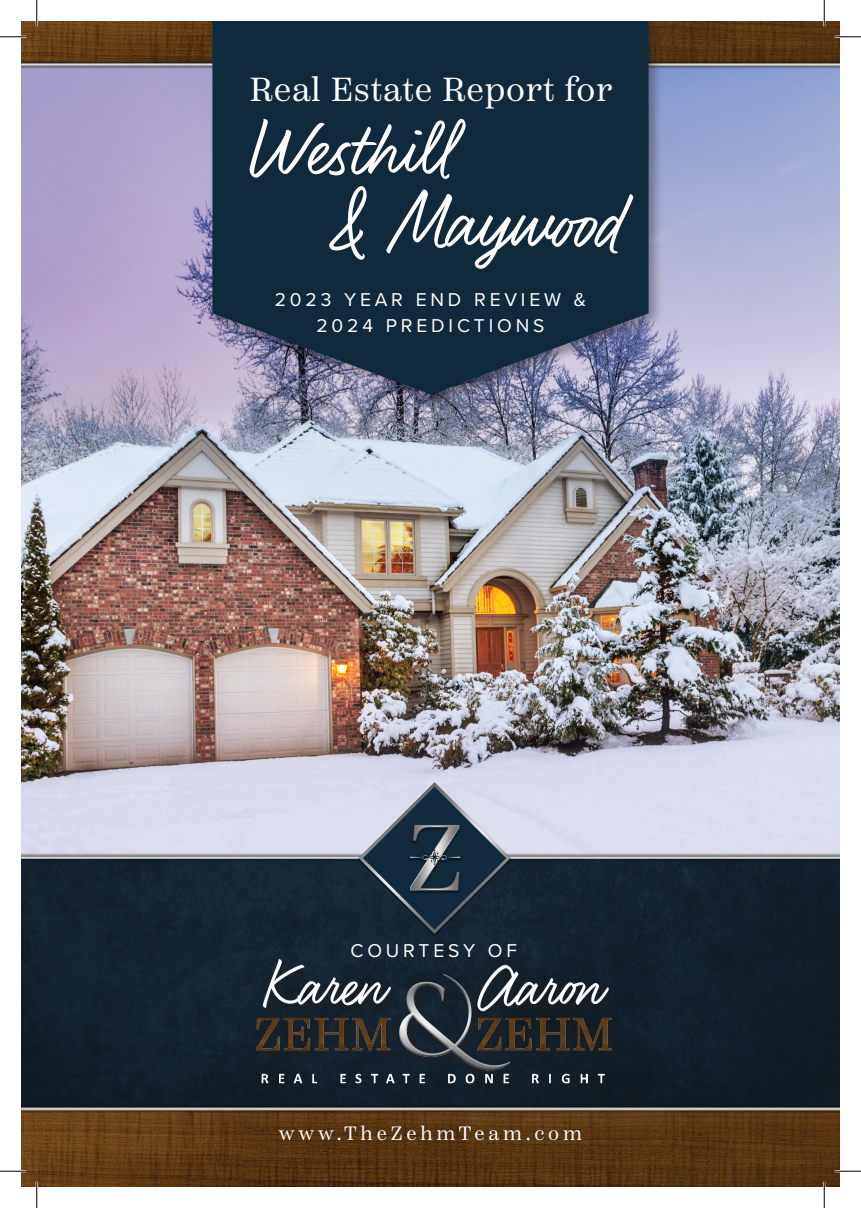
<style>
.page{position:relative;width:861px;height:1208px;background:#fff}
.page>*{position:absolute;margin:0;border:0;box-sizing:border-box;transform-origin:0 0}
.t1{font:87.5px/73.1px "Felt That";color:#fff}
.t2{font:33.25px "Scotch Text";letter-spacing:.02em;color:#fff}
.t3{font:19.25px/26.2px "Proxima Nova";letter-spacing:.2em;color:#fff;text-align:center}
.t4{font:19.25px "Scotch Text";letter-spacing:.2em;color:#fff}
</style>
<div class="page">
<img style="left:21px;top:21px;width:819px;height:1165px">
<img style="left:21px;top:68px;width:819px;height:786px">
<img style="left:21px;top:61px;width:819px;height:7px">
<div style="left:208px;top:21px;width:456px;height:388px;background:#231f20;opacity:.4"></div>
<svg style="left:212px;top:21px;width:437px;height:373px;fill:#0e2a3c"></svg>
<img style="left:21px;top:854px;width:819px;height:7px">
<img style="left:350px;top:774px;width:168px;height:167px">
<div style="left:253px;top:957px;width:372px;height:140px;background:#121e27"></div>
<img style="left:254px;top:954px;width:359px;height:130px">
<hr style="left:0;top:36px;width:26px;height:2px;background:#fff">
<hr style="left:835px;top:36px;width:26px;height:2px;background:#fff">
<hr style="left:0;top:1170px;width:26px;height:2px;background:#fff">
<hr style="left:835px;top:1170px;width:26px;height:2px;background:#fff">
<hr style="left:36px;top:0;width:2px;height:26px;background:#fff">
<hr style="left:36px;top:1181px;width:2px;height:27px;background:#fff">
<hr style="left:823px;top:0;width:2px;height:26px;background:#fff">
<hr style="left:823px;top:1181px;width:2px;height:27px;background:#fff">
<svg style="left:0;top:36px;width:26px;height:1px"></svg>
<svg style="left:835px;top:36px;width:26px;height:1px"></svg>
<svg style="left:0;top:1170px;width:26px;height:1px"></svg>
<svg style="left:835px;top:1170px;width:26px;height:1px"></svg>
<svg style="left:36px;top:0;width:1px;height:26px"></svg>
<svg style="left:36px;top:1181px;width:1px;height:27px"></svg>
<svg style="left:824px;top:0;width:1px;height:26px"></svg>
<svg style="left:824px;top:1181px;width:1px;height:27px"></svg>
<h2 class="t2" style="left:249px;top:70px;width:365px">Real Estate Report for</h2>
<h1 class="t1" style="left:336px;top:112px;width:288px;text-indent:-88px">Westhill<br>&amp; Maywood</h1>
<p class="t3" style="left:275px;top:285px;width:313px">2023 YEAR END REVIEW &amp;<br>2024 PREDICTIONS</p>
<p class="t3" style="left:350px;top:936px;width:168px">COURTESY OF</p>
<p class="t4" style="left:279px;top:1122px;width:305px">www.TheZehmTeam.com</p>
</div>
